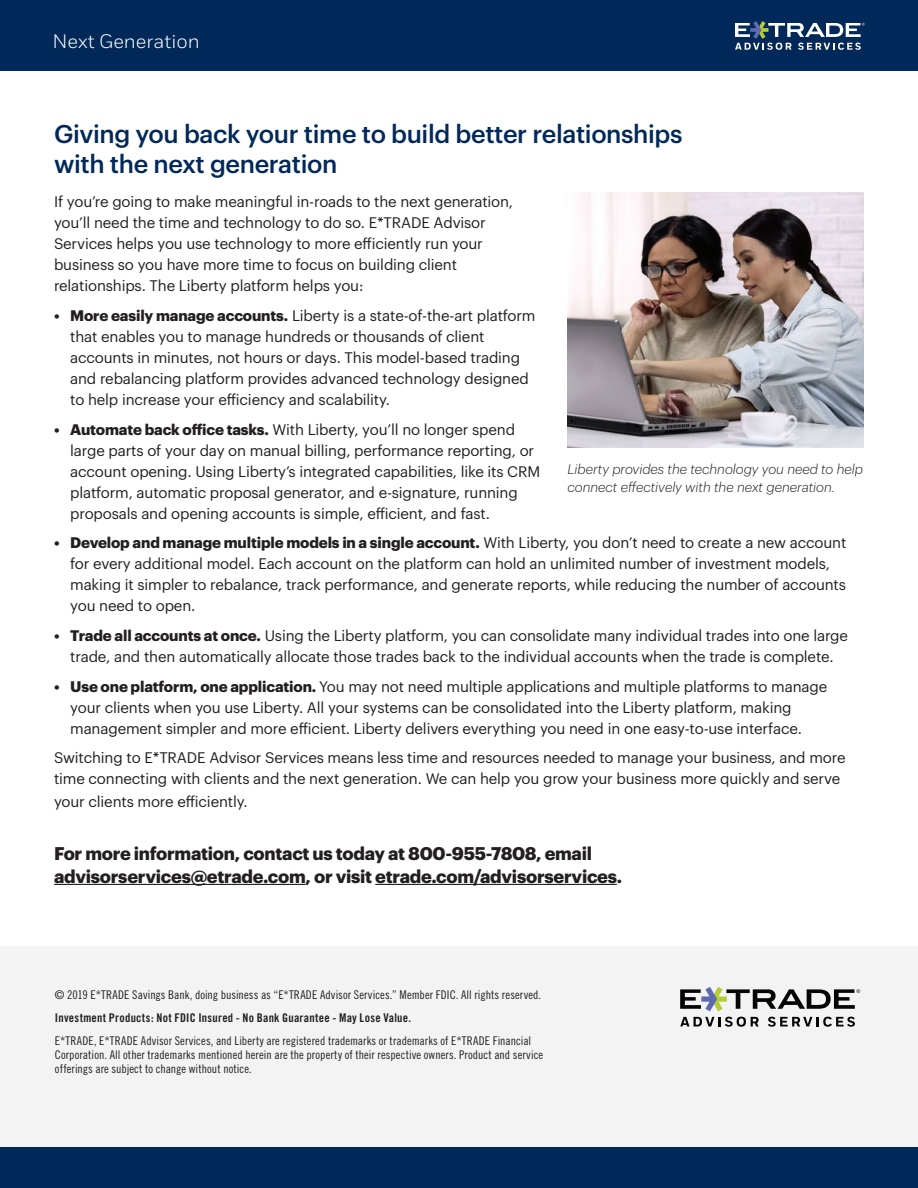
<style>
.page{position:relative;width:918px;height:1188px;background:#fff}
.page>*{position:absolute;margin:0;border:0;box-sizing:border-box;transform-origin:0 0}
.t1{font:500 25.2px/30px "Graphik ETRADE";letter-spacing:-.015em;color:#002858}
.t2{font:300 19.5px "E Trade Fort";color:#fff}
.t3{font:700 18px/22.5px "Graphik ETRADE";letter-spacing:-.015em;color:#231f20}
.t4{font:15px/21px "Graphik ETRADE";letter-spacing:-.01em;color:#231f20}
.t5{font:italic 300 13.5px/18px "Graphik ETRADE";color:#231f20}
.t6{font:12px/14.2px "Trade Gothic Cond Eighteen";letter-spacing:.005em;color:#231f20}
.t7{font:12px "Trade Gothic Bold Cond Twenty";letter-spacing:.02em;color:#231f20}
.s1{font-weight:700}
</style>
<div class="page">
<div style="left:0;top:946px;width:918px;height:202px;background:#f3f3f3"></div>
<svg style="left:680px;top:1017px;width:79px;height:10px"></svg>
<svg style="left:768px;top:1017px;width:87px;height:10px"></svg>
<svg style="left:680px;top:987px;width:180px;height:24px"></svg>
<div style="left:0;top:1148px;width:918px;height:40px;background:#002858"></div>
<div style="left:0;top:0;width:918px;height:71px;background:#002858"></div>
<hr style="left:54px;top:884px;width:252px;height:1px;background:#231f20">
<hr style="left:375px;top:884px;width:242px;height:1px;background:#231f20">
<svg style="left:735px;top:21px;width:130px;height:29px"></svg>
<img style="left:567px;top:192px;width:296px;height:256px">
<h2 class="t2" style="left:52px;top:29px;width:149px">Next Generation</h2>
<h2 class="t2" style="left:52px;top:30px;width:147px">ETF Advant ges</h2>
<h1 class="t1" style="left:54px;top:117px;width:630px">Giving you back your time to build better relationships with the next generation</h1>
<p class="t4" style="left:54px;top:190px;width:461px">If you’re going to make meaningful in-roads to the next generation, you’ll need the time and technology to do so. E*TRADE Advisor Services helps you use technology to more efficiently run your business so you have more time to focus on building client relationships. The Liberty platform helps you:</p>
<p class="t4" style="left:70px;top:304px;width:467px;text-indent:-16px"><span class="s1">• More easily manage accounts.</span> Liberty is a state-of-the-art platform that enables you to manage hundreds or thousands of client accounts in minutes, not hours or days. This model-based trading and rebalancing platform provides advanced technology designed to help increase your efficiency and scalability.</p>
<p class="t4" style="left:70px;top:417px;width:472px;text-indent:-16px"><span class="s1">• Automate back office tasks.</span> With Liberty, you’ll no longer spend large parts of your day on manual billing, performance reporting, or account opening. Using Liberty’s integrated capabilities, like its CRM platform, automatic proposal generator, and e-signature, running proposals and opening accounts is simple, efficient, and fast.</p>
<p class="t4" style="left:70px;top:531px;width:778px;text-indent:-16px"><span class="s1">• Develop and manage multiple models in a single account.</span> With Liberty, you don’t need to create a new account for every additional model. Each account on the platform can hold an unlimited number of investment models, making it simpler to rebalance, track performance, and generate reports, while reducing the number of accounts you need to open.</p>
<p class="t4" style="left:54px;top:624px;width:796px;text-align:center"><span class="s1">• Trade all accounts at once.</span> Using the Liberty platform, you can consolidate many individual trades into one large trade, and then automatically allocate those trades back to the individual accounts when the trade is complete.</p>
<p class="t4" style="left:70px;top:674px;width:759px;text-indent:-16px"><span class="s1">• Use one platform, one application.</span> You may not need multiple applications and multiple platforms to manage your clients when you use Liberty. All your systems can be consolidated into the Liberty platform, making management simpler and more efficient. Liberty delivers everything you need in one easy-to-use interface.</p>
<p class="t4" style="left:54px;top:746px;width:793px">Switching to E*TRADE Advisor Services means less time and resources needed to manage your business, and more time connecting with clients and the next generation. We can help you grow your business more quickly and serve</p>
<p class="t4" style="left:54px;top:790px;width:195px">your clients more efficiently.</p>
<p class="t3" style="left:54px;top:841px;width:570px">For more information, contact us today at 800-955-7808, email advisorservices@etrade.com, or visit etrade.com/advisorservices.</p>
<p class="t5" style="left:567px;top:459px;width:297px">Liberty provides the technology you need to help connect effectively with the next generation.</p>
<p class="t6" style="left:55px;top:987px;width:488px">© 2019 E*TRADE Savings Bank, doing business as “E*TRADE Advisor Services.” Member FDIC. All rights reserved.</p>
<p class="t7" style="left:55px;top:1010px;width:358px">Investment Products: Not FDIC Insured - No Bank Guarantee - May Lose Value.</p>
<p class="t6" style="left:55px;top:1033px;width:490px">E*TRADE, E*TRADE Advisor Services, and Liberty are registered trademarks or trademarks of E*TRADE Financial<br>Corporation. All other trademarks mentioned herein are the property of their respective owners. Product and service offerings are subject to change without notice.</p>
</div>
